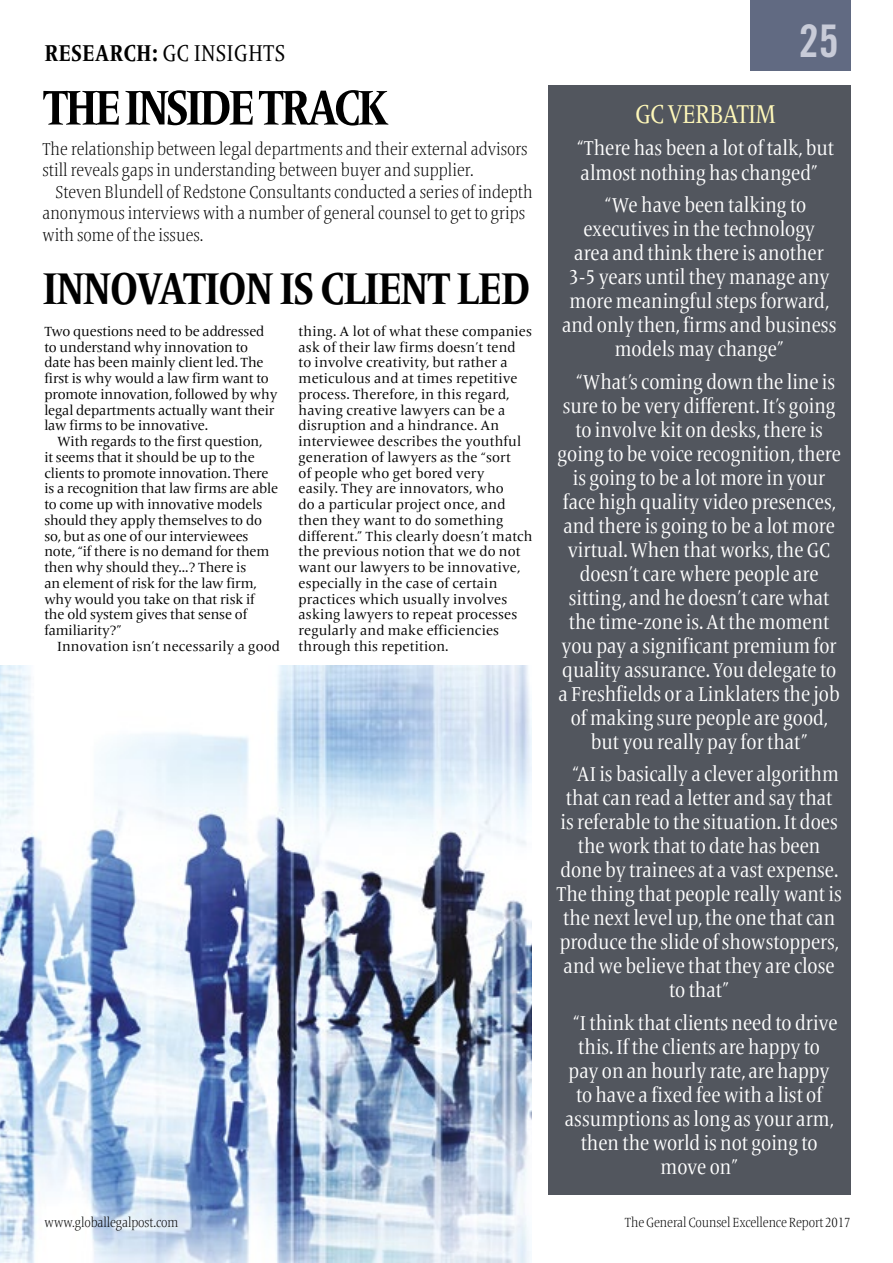
<style>
.page{position:relative;width:893px;height:1263px;background:#fff}
.page>*{position:absolute;margin:0;border:0;box-sizing:border-box;transform-origin:0 0}
.t1{font:700 condensed 51px "Frutiger Serif LT Pro";letter-spacing:-.07em;color:#000}
.t2{font:700 condensed 46.5px "Frutiger Serif LT Pro";letter-spacing:-.04em;color:#000}
.t3{font:45px "Trade Gothic LT Bold Cond Twenty";color:#c8cbd8}
.t4{font:condensed 27px "Frutiger Serif LT Pro";letter-spacing:-.03em;color:#fff8b9}
.t5{font:condensed 24px "Frutiger Serif LT Pro";color:#000}
.t6{font:condensed 21px/24px "Frutiger Serif LT Pro";color:#fff}
.t7{font:300 condensed 18px/21.6px "Frutiger Serif LT Pro";color:#000}
.t8{font:13.8px/15.8px "Frutiger Serif LT Pro";color:#000}
.t9{font:300 condensed 13.8px "Frutiger Serif LT Pro";letter-spacing:-.01em;color:#000}
.s1{font-weight:700}
</style>
<div class="page">
<div style="left:750px;top:0;width:100px;height:71px;background:#616a82"></div>
<img style="left:0;top:665px;width:531px;height:598px">
<div style="left:548px;top:85px;width:302px;height:1110px;background:#52565e"></div>
<h3 class="t5" style="left:44px;top:39px;width:242px"><span class="s1">RESEARCH:</span> GC INSIGHTS</h3>
<h1 class="t1" style="left:43px;top:77px;width:347px">THE INSIDE TRACK</h1>
<h3 class="t7" style="left:43px;top:138px;width:487px">The relationship between legal departments and their external advisors still reveals gaps in understanding between buyer and supplier.</h3>
<h3 class="t7" style="left:43px;top:181px;width:492px;text-indent:13px">Steven Blundell of Redstone Consultants conducted a series of indepth anonymous interviews with a number of general counsel to get to grips with some of the issues.</h3>
<h2 class="t2" style="left:43px;top:261px;width:490px">INNOVATION IS CLIENT LED</h2>
<p class="t8" style="left:44px;top:323px;width:235px">Two questions need to be addressed to understand why innovation to date has been mainly client led. The first is why would a law firm want to promote innovation, followed by why legal departments actually want their law firms to be innovative.</p>
<p class="t8" style="left:44px;top:434px;width:235px;text-indent:13px">With regards to the first question,<br>it seems that it should be up to the clients to promote innovation. There is a recognition that law firms are able to come up with innovative models should they apply themselves to do so, but as one of our interviewees note, “if there is no demand for them then why should they...? There is<br>an element of risk for the law firm, why would you take on that risk if the old system gives that sense of familiarity?”</p>
<p class="t8" style="left:57px;top:638px;width:224px">Innovation isn’t necessarily a good</p>
<p class="t8" style="left:299px;top:323px;width:235px">thing. A lot of what these companies ask of their law firms doesn’t tend<br>to involve creativity, but rather a meticulous and at times repetitive process. Therefore, in this regard, having creative lawyers can be a disruption and a hindrance. An interviewee describes the youthful generation of lawyers as the “sort<br>of people who get bored very<br>easily. They are innovators, who<br>do a particular project once, and then they want to do something different.” This clearly doesn’t match the previous notion that we do not want our lawyers to be innovative, especially in the case of certain practices which usually involves asking lawyers to repeat processes regularly and make efficiencies through this repetition.</p>
<h3 class="t3" style="left:799px;top:14px;width:41px">25</h3>
<h3 class="t4" style="left:635px;top:98px;width:142px">GC VERBATIM</h3>
<h3 class="t6" style="left:577px;top:137px;width:259px">“There has been a lot of talk, but almost nothing has changed”</h3>
<h3 class="t6" style="left:605px;top:193px;width:203px">“We have been talking to</h3>
<h3 class="t6" style="left:583px;top:217px;width:233px">executives in the technology</h3>
<h3 class="t6" style="left:574px;top:241px;width:251px">area and think there is another</h3>
<h3 class="t6" style="left:569px;top:265px;width:262px">3-5 years until they manage any</h3>
<h3 class="t6" style="left:570px;top:289px;width:261px">more meaningful steps forward,</h3>
<h3 class="t6" style="left:562px;top:313px;width:276px">and only then, firms and business</h3>
<h3 class="t6" style="left:615px;top:337px;width:170px">models may change”</h3>
<h3 class="t6" style="left:576px;top:370px;width:261px">“What’s coming down the line is</h3>
<h3 class="t6" style="left:563px;top:394px;width:274px">sure to be very different. It’s going</h3>
<h3 class="t6" style="left:575px;top:418px;width:249px">to involve kit on desks, there is</h3>
<h3 class="t6" style="left:557px;top:442px;width:285px">going to be voice recognition, there</h3>
<h3 class="t6" style="left:573px;top:466px;width:254px">is going to be a lot more in your</h3>
<h3 class="t6" style="left:563px;top:490px;width:275px">face high quality video presences,</h3>
<h3 class="t6" style="left:563px;top:514px;width:273px">and there is going to be a lot more</h3>
<h3 class="t6" style="left:568px;top:538px;width:265px">virtual. When that works, the GC</h3>
<h3 class="t6" style="left:580px;top:562px;width:240px">doesn’t care where people are</h3>
<h3 class="t6" style="left:569px;top:586px;width:262px">sitting, and he doesn’t care what</h3>
<h3 class="t6" style="left:569px;top:610px;width:262px">the time-zone is. At the moment</h3>
<h3 class="t6" style="left:562px;top:634px;width:277px">you pay a significant premium for</h3>
<h3 class="t6" style="left:562px;top:658px;width:275px">quality assurance. You delegate to</h3>
<h3 class="t6" style="left:559px;top:682px;width:283px">a Freshfields or a Linklaters the job</h3>
<h3 class="t6" style="left:571px;top:706px;width:259px">of making sure people are good,</h3>
<h3 class="t6" style="left:591px;top:730px;width:218px">but you really pay for that”</h3>
<h3 class="t6" style="left:572px;top:762px;width:268px">“AI is basically a clever algorithm</h3>
<h3 class="t6" style="left:566px;top:786px;width:268px">that can read a letter and say that</h3>
<h3 class="t6" style="left:561px;top:810px;width:279px">is referable to the situation. It does</h3>
<h3 class="t6" style="left:578px;top:834px;width:244px">the work that to date has been</h3>
<h3 class="t6" style="left:560px;top:858px;width:280px">done by trainees at a vast expense.</h3>
<h3 class="t6" style="left:557px;top:882px;width:287px">The thing that people really want is</h3>
<h3 class="t6" style="left:563px;top:906px;width:274px">the next level up, the one that can</h3>
<h3 class="t6" style="left:560px;top:930px;width:281px">produce the slide of showstoppers,</h3>
<h3 class="t6" style="left:564px;top:954px;width:273px">and we believe that they are close</h3>
<h3 class="t6" style="left:669px;top:978px;width:61px">to that”</h3>
<h3 class="t6" style="left:565px;top:1011px;width:274px;text-align:center">“I think that clients need to drive this. If the clients are happy to pay on an hourly rate, are happy to have a fixed fee with a list of assumptions as long as your arm, then the world is not going to move on”</h3>
<p class="t9" style="left:45px;top:1214px;width:135px">www.globallegalpost.com</p>
<p class="t9" style="left:625px;top:1214px;width:227px">The General Counsel Excellence Report 2017</p>
</div>
